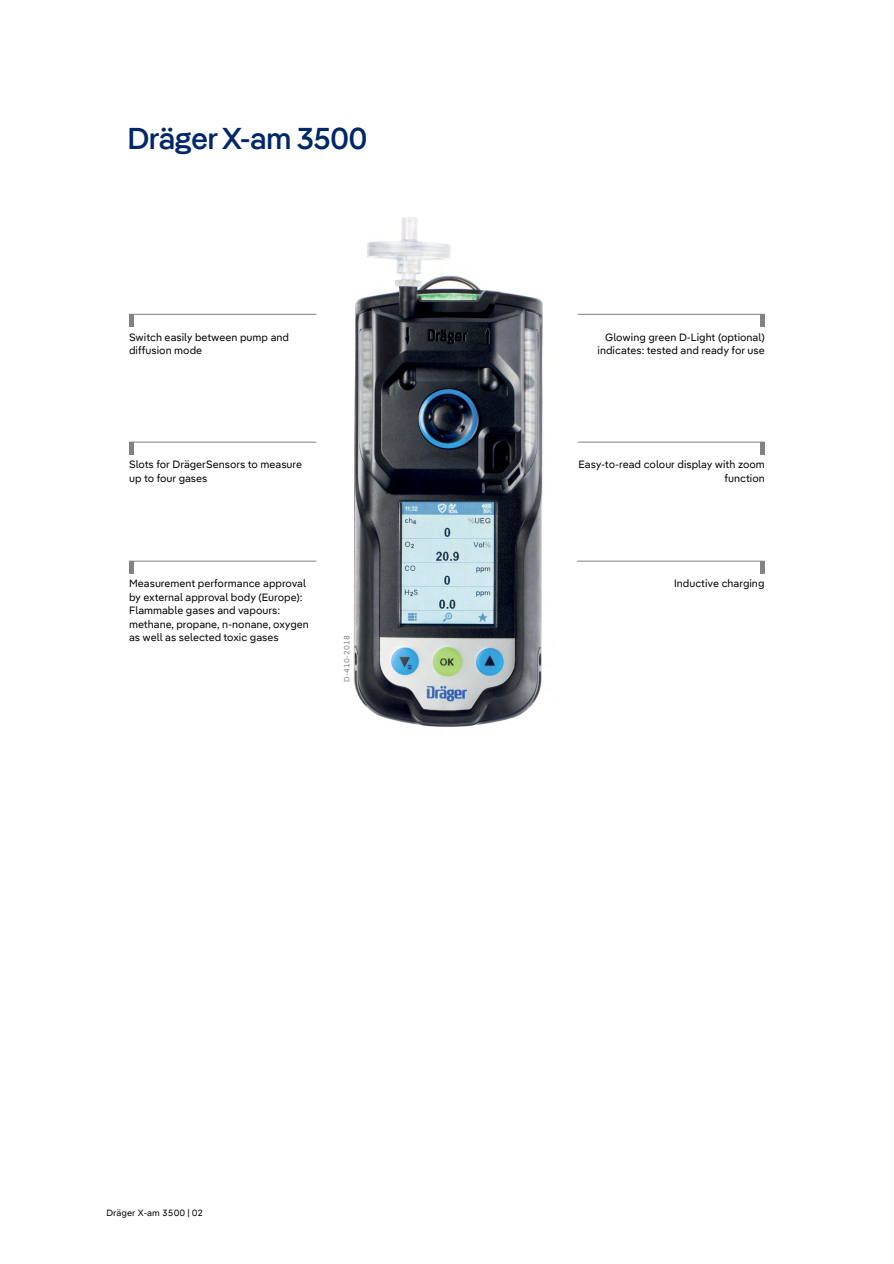
<style>
.page{position:relative;width:894px;height:1264px;background:#fff}
.page>*{position:absolute;margin:0;border:0;box-sizing:border-box;transform-origin:0 0}
.ps_page_hl{font:500 30px "Draeger Pangea";color:#002766}
.Igeltext_LI{font:10.5px/13.5px "Draeger Pangea Text";color:#000}
.Igeltext_RE{font:10.5px/13.5px "Draeger Pangea Text";color:#000;text-align:right}
.t1{font:9px "Draeger Pangea Text";color:#000}
.ps_img_number{font:7.5px "Draeger Pangea Text";color:#808285}
</style>
<div class="page">
<img style="left:259px;top:217px;width:362px;height:510px">
<div style="left:759px;top:561px;width:5px;height:12px;background:#808285"></div>
<hr style="left:577px;top:561px;width:187px;height:1px;background:#808285">
<hr style="left:760px;top:442px;width:4px;height:12px;background:#808285">
<hr style="left:577px;top:442px;width:187px;height:1px;background:#808285">
<hr style="left:760px;top:314px;width:4px;height:13px;background:#808285">
<hr style="left:577px;top:314px;width:187px;height:1px;background:#808285">
<div style="left:129px;top:561px;width:5px;height:12px;background:#808285"></div>
<hr style="left:129px;top:561px;width:187px;height:1px;background:#808285">
<div style="left:129px;top:442px;width:5px;height:12px;background:#808285"></div>
<hr style="left:129px;top:442px;width:187px;height:1px;background:#808285">
<hr style="left:129px;top:314px;width:187px;height:1px;background:#808285">
<div style="left:129px;top:314px;width:5px;height:13px;background:#808285"></div>
<p class="ps_page_hl" style="left:128px;top:117px;width:241px">Dräger -X‑am -3500</p>
<p class="Igeltext_LI" style="left:129px;top:329px;width:161px">Switch easily between pump and diffusion mode</p>
<p class="Igeltext_LI" style="left:129px;top:457px;width:174px">Slots for DrägerSensors to measure up to four gases</p>
<p class="Igeltext_LI" style="left:129px;top:576px;width:181px">Measurement performance approval by external approval body (Europe):<br>Flammable gases and vapours: methane, propane, n-nonane, oxygen as well as selected toxic gases</p>
<p class="ps_img_number" style="left:341px;top:682px;width:48px;rotate:-90deg">D-410-2018</p>
<p class="t1" style="left:106px;top:1205px;width:98px">Dräger -X‑am -3500 | 02</p>
<p class="Igeltext_RE" style="left:597px;top:329px;width:169px">Glowing green D-Light (optional) indicates: tested and ready for use</p>
<p class="Igeltext_RE" style="left:578px;top:457px;width:188px">Easy-to-read colour display with zoom function</p>
<p class="Igeltext_RE" style="left:674px;top:576px;width:92px">Inductive charging</p>
</div>
